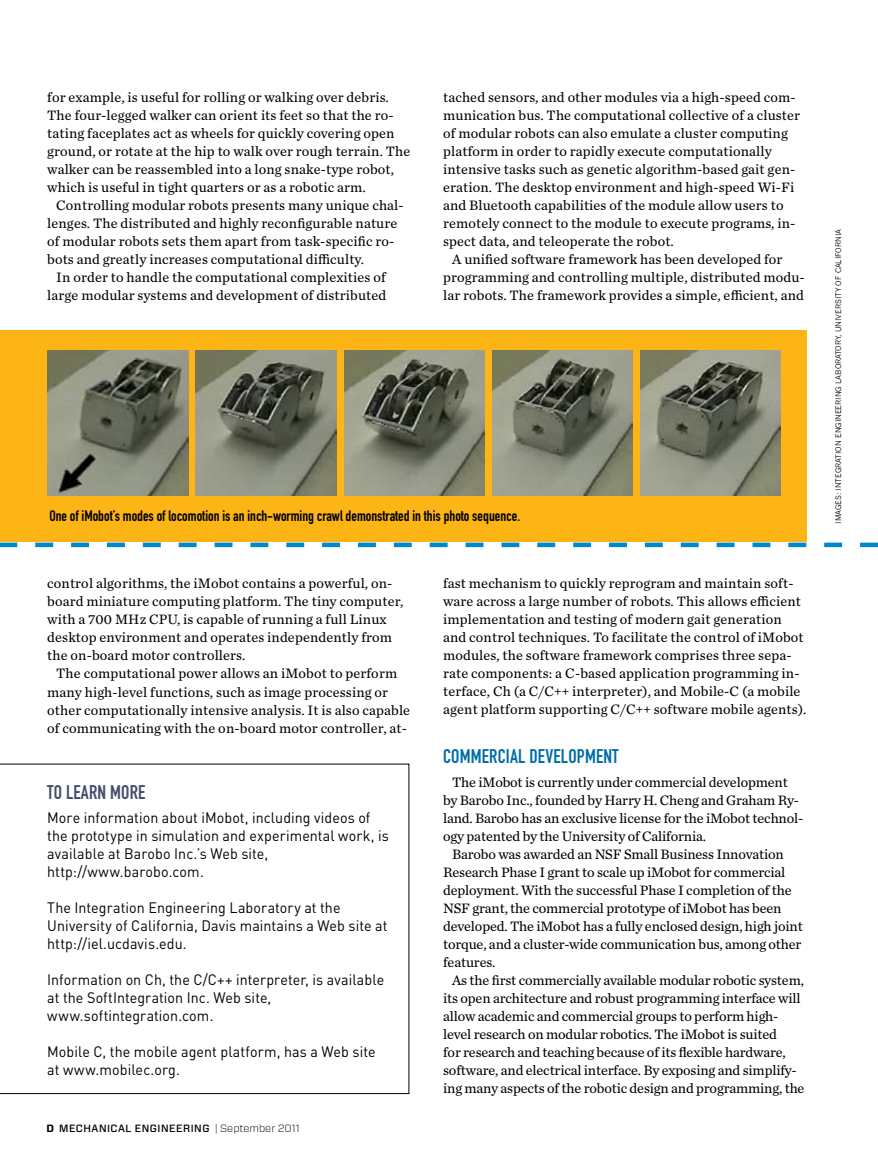
<style>
.page{position:relative;width:878px;height:1175px;background:#fff}
.page>*{position:absolute;margin:0;border:0;box-sizing:border-box;transform-origin:0 0}
.t1{font:19.5px "DIN Engschrift Std";letter-spacing:.01em;color:#006ea7}
.t2{font:19.5px "DIN Engschrift Std";letter-spacing:.01em;color:#404f6b}
.t3{font:15px/18px "DINOT";letter-spacing:.005em;color:#000;scale:.95 1}
.t4{font:15px "DIN Engschrift Std";color:#000}
.t5{font:14.25px/18px "Chronicle Text G2";letter-spacing:.01em;color:#000}
.t6{font:14.25px/18px "Chronicle Text G2";letter-spacing:-.01em;color:#000}
.t7{font:500 10.5px "Forza";letter-spacing:.05em;color:#000}
.t8{font:7.5px "News Gothic";color:#000}
.s1{font-weight:700}
.s2{font-weight:300}
</style>
<div class="page">
<div style="left:0;top:330px;width:806px;height:212px;background:#fdb415"></div>
<img style="left:48px;top:351px;width:140px;height:144px">
<img style="left:196px;top:351px;width:140px;height:144px">
<img style="left:344px;top:351px;width:140px;height:144px">
<img style="left:492px;top:351px;width:140px;height:144px">
<img style="left:640px;top:351px;width:140px;height:144px">
<svg style="left:0;top:542px;width:877px;height:5px"></svg>
<svg style="left:0;top:763px;width:409px;height:331px"></svg>
<p class="t5" style="left:47px;top:88px;width:364px">for example, is useful for rolling or walking over debris.<br>The four-legged walker can orient its feet so that the ro&shy;tating faceplates act as wheels for quickly covering open ground, or rotate at the hip to walk over rough terrain. The walker can be reassembled into a long snake-type robot, which is useful in tight quarters or as a robotic arm.</p>
<p class="t5" style="left:47px;top:196px;width:358px;text-indent:9px">Controlling modular robots presents many unique chal&shy;lenges. The distributed and highly reconfigurable nature of modular robots sets them apart from task-specific ro&shy;bots and greatly increases computational difficulty.</p>
<p class="t5" style="left:47px;top:268px;width:340px;text-align:center">In order to handle the computational complexities of large modular systems and development of distributed</p>
<p class="t5" style="left:443px;top:88px;width:358px">tached sensors, and other modules via a high-speed com&shy;munication bus. The computational collective of a cluster of modular robots can also emulate a cluster computing platform in order to rapidly execute computationally intensive tasks such as genetic algorithm-based gait gen&shy;eration. The desktop environment and high-speed Wi-Fi and Bluetooth capabilities of the module allow users to remotely connect to the module to execute programs, in&shy;spect data, and teleoperate the robot.</p>
<p class="t5" style="left:443px;top:250px;width:363px;text-indent:9px">A unified software framework has been developed for programming and controlling multiple, distributed modu&shy;lar robots. The framework provides a simple, efficient, and</p>
<p class="t4" style="left:49px;top:507px;width:472px">One of iMobot’s modes of locomotion is an inch-worming crawl demonstrated in this photo sequence.</p>
<p class="t5" style="left:47px;top:574px;width:357px">control algorithms, the iMobot contains a powerful, on&shy;board miniature computing platform. The tiny computer, with a 700 MHz CPU, is capable of running a full Linux desktop environment and operates independently from the on-board motor controllers.</p>
<p class="t5" style="left:47px;top:664px;width:364px;text-indent:9px">The computational power allows an iMobot to perform many high-level functions, such as image processing or other computationally intensive analysis. It is also capable of communicating with the on-board motor controller, at-</p>
<h1 class="t2" style="left:47px;top:780px;width:100px">To Learn More</h1>
<p class="t3" style="left:47px;top:807px;width:361px">More information about iMobot, including videos of the prototype in simulation and experimental work, is available at Barobo Inc.’s Web site, http://www.barobo.com.</p>
<p class="t3" style="left:47px;top:897px;width:359px">The Integration Engineering Laboratory at the<br>U niversity of California, Davis maintains a Web site at http://iel.ucdavis.edu.</p>
<p class="t3" style="left:47px;top:969px;width:356px">Information on Ch, the C/C++ interpreter, is available at the SoftIntegration Inc. Web site, www.softintegration.com.</p>
<p class="t3" style="left:47px;top:1041px;width:347px">Mobile C, the mobile agent platform, has a Web site at www.mobilec.org.</p>
<p class="t7" style="left:46px;top:1120px;width:255px"><span class="s1">D</span> MECHANICAL ENGINEERING <span class="s2">| September 2011</span></p>
<p class="t5" style="left:443px;top:574px;width:365px">fast mechanism to quickly reprogram and maintain soft&shy;ware across a large number of robots. This allows efficient implementation and testing of modern gait generation and control techniques. To facilitate the control of iMobot modules, the software framework comprises three sepa&shy;rate components: a C-based application programming in&shy;terface, Ch (a C/C++ interpreter), and Mobile-C (a mobile agent platform supporting C/C++ software mobile agents).</p>
<h1 class="t1" style="left:443px;top:744px;width:177px">Commercial Development</h1>
<p class="t6" style="left:443px;top:772px;width:362px;text-indent:9px">The iMobot is currently under commercial development by Barobo Inc., founded by Harry H. Cheng and Graham Ry&shy;land. Barobo has an exclusive license for the iMobot technol&shy;ogy patented by the University of California.</p>
<p class="t6" style="left:443px;top:844px;width:361px;text-indent:9px">Barobo was awarded an NSF Small Business Innovation Research Phase I grant to scale up iMobot for commercial deployment. With the successful Phase I completion of the NSF grant, the commercial prototype of iMobot has been developed. The iMobot has a fully enclosed design, high joint torque, and a cluster-wide communication bus, among other features.</p>
<p class="t6" style="left:443px;top:970px;width:363px;text-indent:9px">As the first commercially available modular robotic system, its open architecture and robust programming interface will allow academic and commercial groups to perform high&shy;level research on modular robotics. The iMobot is suited<br>for research and teaching because of its flexible hardware, software, and electrical interface. By exposing and simplify&shy;ing many aspects of the robotic design and programming, the</p>
<p class="t8" style="left:834px;top:524px;width:295px;rotate:-90deg">IMAGES: Integ rati on Engi neeri ng Laboratory, University of California</p>
</div>
